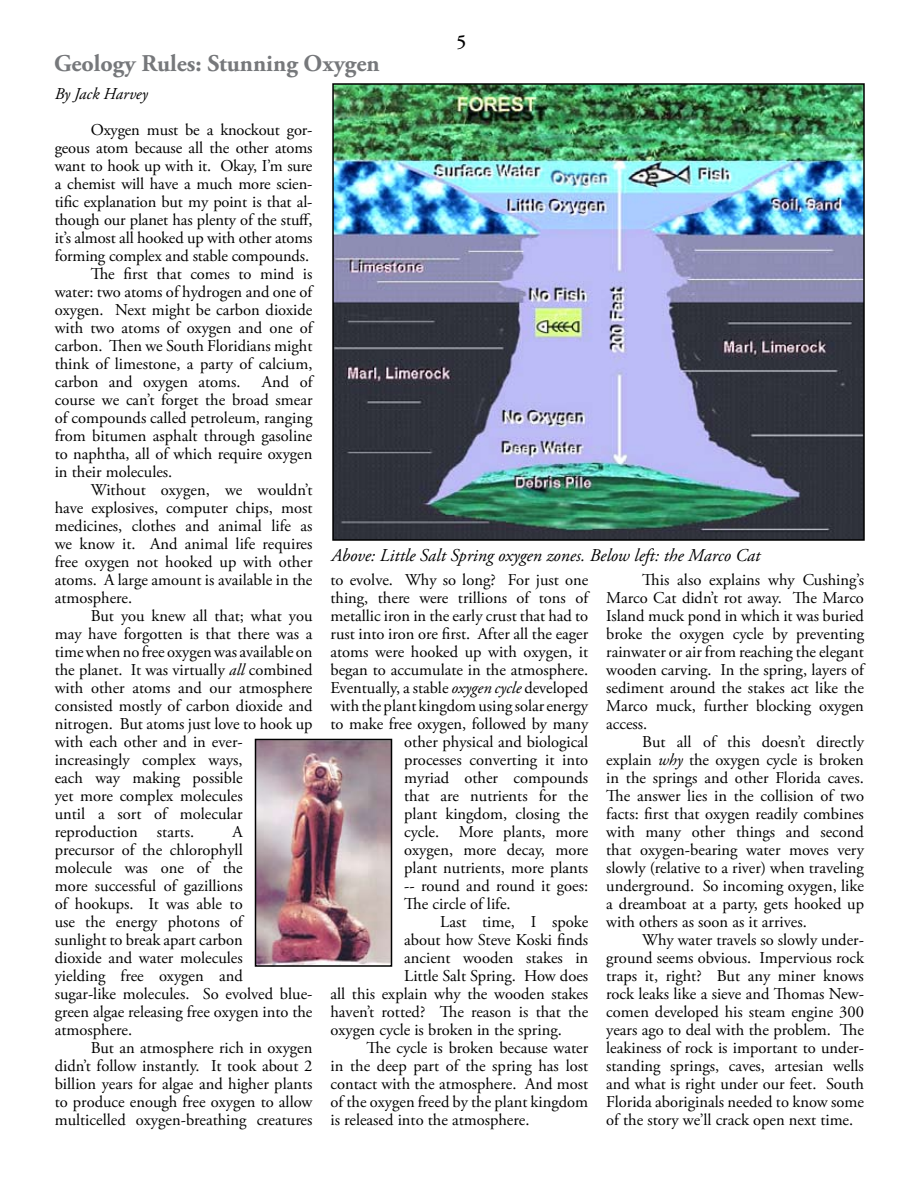
<style>
.page{position:relative;width:918px;height:1188px;background:#fff}
.page>*{position:absolute;margin:0;border:0;box-sizing:border-box;transform-origin:0 0}
.t1{font:700 24px "Adobe Garamond Pro";color:#76787b}
.t2{font:600 19.5px "Adobe Garamond Pro";color:#000}
.t3{font:italic 18px "Adobe Garamond Pro";color:#000}
.t4{font:16.5px/18px "Adobe Garamond Pro";color:#000;text-align:justify}
.t5{font:italic 16.5px "Adobe Garamond Pro";color:#000}
.s1{font-style:italic}
</style>
<div class="page">
<img style="left:335px;top:86px;width:527px;height:452px">
<div style="left:332px;top:83px;width:533px;height:458px;border:2px solid #000"></div>
<img style="left:258px;top:742px;width:131px;height:222px">
<div style="left:255px;top:739px;width:137px;height:228px;border:2px solid #000"></div>
<h1 class="t1" style="left:54px;top:50px;width:327px">Geology Rules: Stunning Oxygen</h1>
<p class="t2" style="left:457px;top:30px;width:11px">5</p>
<p class="t5" style="left:55px;top:84px;width:94px">By Jack Harvey</p>
<p class="t4" style="left:91px;top:121px;width:223px">Oxygen must be a knockout gor-</p>
<p class="t4" style="left:55px;top:139px;width:259px">geous atom because all the other atoms</p>
<p class="t4" style="left:55px;top:157px;width:259px">want to hook up with it. Okay, I’m sure</p>
<p class="t4" style="left:55px;top:175px;width:259px">a chemist will have a much more scien-</p>
<p class="t4" style="left:55px;top:193px;width:259px">tific explanation but my point is that al-</p>
<p class="t4" style="left:55px;top:211px;width:259px">though our planet has plenty of the stuff,</p>
<p class="t4" style="left:55px;top:229px;width:259px">it’s almost all hooked up with other atoms</p>
<p class="t4" style="left:55px;top:247px;width:256px">forming complex and stable compounds.</p>
<p class="t4" style="left:91px;top:265px;width:223px">The first that comes to mind is</p>
<p class="t4" style="left:55px;top:283px;width:259px">water: two atoms of hydrogen and one of</p>
<p class="t4" style="left:55px;top:301px;width:259px">oxygen. Next might be carbon dioxide</p>
<p class="t4" style="left:55px;top:319px;width:259px">with two atoms of oxygen and one of</p>
<p class="t4" style="left:55px;top:337px;width:259px">carbon. Then we South Floridians might</p>
<p class="t4" style="left:55px;top:355px;width:259px">think of limestone, a party of calcium,</p>
<p class="t4" style="left:55px;top:373px;width:188px">carbon and oxygen atoms.</p>
<p class="t4" style="left:55px;top:373px;width:259px;text-indent:207px">And of course we can’t forget the broad smear of compounds called petroleum, ranging from bitumen asphalt through gasoline to naphtha, all of which require oxygen in their molecules.</p>
<p class="t4" style="left:55px;top:481px;width:259px;text-indent:36px">Without oxygen, we wouldn’t have explosives, computer chips, most medicines, clothes and animal life as we know it. And animal life requires free oxygen not hooked up with other atoms. A large amount is available in the atmosphere.</p>
<p class="t4" style="left:55px;top:607px;width:259px;text-align:left;text-indent:36px">But you knew all that; what you may have forgotten is that there was a time when no free oxygen was available on the planet. It was virtually <span class="s1">all</span> combined with other atoms and our atmosphere consisted mostly of carbon dioxide and nitrogen. But atoms just love to hook up with each other and in ever&shy;increasingly complex ways,<br>each way making possible<br>yet more complex molecules<br>until a sort of molecular reproduction starts.</p>
<p class="t4" style="left:55px;top:823px;width:259px;text-align:left;text-indent:178px">A<br>precursor of the chlorophyll<br>molecule was one of the<br>more successful of gazillions<br>of hookups. It was able to<br>use the energy photons of<br>sunlight to break apart carbon<br>dioxide and water molecules<br>yielding free oxygen and<br>sugar-like molecules. So evolved blue&shy;green algae releasing free oxygen into the atmosphere.</p>
<p class="t4" style="left:55px;top:1039px;width:259px;text-indent:36px">But an atmosphere rich in oxygen didn’t follow instantly. It took about 2 billion years for algae and higher plants to produce enough free oxygen to allow multicelled oxygen-breathing creatures</p>
<p class="t3" style="left:332px;top:544px;width:430px">Above: Little Salt Spring oxygen zones. Below left: the Marco Cat</p>
<p class="t4" style="left:330px;top:572px;width:259px">to evolve. Why so long? For just one</p>
<p class="t4" style="left:330px;top:590px;width:259px">thing, there were trillions of tons of</p>
<p class="t4" style="left:330px;top:608px;width:259px">metallic iron in the early crust that had to</p>
<p class="t4" style="left:330px;top:626px;width:259px">rust into iron ore first. After all the eager</p>
<p class="t4" style="left:330px;top:644px;width:259px">atoms were hooked up with oxygen, it</p>
<p class="t4" style="left:330px;top:662px;width:259px">began to accumulate in the atmosphere.</p>
<p class="t4" style="left:330px;top:680px;width:259px">Eventually, a stable <span class="s1">oxygen cycle</span> developed</p>
<p class="t4" style="left:330px;top:698px;width:259px">with the plant kingdom using solar energy</p>
<p class="t4" style="left:330px;top:716px;width:259px">to make free oxygen, followed by many</p>
<p class="t4" style="left:404px;top:734px;width:185px">other physical and biological</p>
<p class="t4" style="left:404px;top:752px;width:186px">processes converting it into</p>
<p class="t4" style="left:404px;top:770px;width:186px">myriad other compounds</p>
<p class="t4" style="left:404px;top:788px;width:186px">that are nutrients for the</p>
<p class="t4" style="left:404px;top:806px;width:186px">plant kingdom, closing the</p>
<p class="t4" style="left:404px;top:824px;width:186px">cycle. More plants, more</p>
<p class="t4" style="left:404px;top:842px;width:185px">oxygen, more decay, more</p>
<p class="t4" style="left:404px;top:860px;width:185px">plant nutrients, more plants</p>
<p class="t4" style="left:404px;top:878px;width:185px">-- round and round it goes:</p>
<p class="t4" style="left:404px;top:896px;width:108px">The circle of life.</p>
<p class="t4" style="left:440px;top:914px;width:149px">Last time, I spoke</p>
<p class="t4" style="left:404px;top:932px;width:186px">about how Steve Koski finds</p>
<p class="t4" style="left:404px;top:950px;width:186px">ancient wooden stakes in</p>
<p class="t4" style="left:404px;top:968px;width:185px">Little Salt Spring. How does</p>
<p class="t4" style="left:330px;top:986px;width:259px">all this explain why the wooden stakes</p>
<p class="t4" style="left:330px;top:1004px;width:259px">haven’t rotted? The reason is that the</p>
<p class="t4" style="left:330px;top:1022px;width:233px">oxygen cycle is broken in the spring.</p>
<p class="t4" style="left:366px;top:1040px;width:223px">The cycle is broken because water</p>
<p class="t4" style="left:330px;top:1058px;width:259px">in the deep part of the spring has lost</p>
<p class="t4" style="left:330px;top:1076px;width:259px">contact with the atmosphere. And most</p>
<p class="t4" style="left:330px;top:1094px;width:259px">of the oxygen freed by the plant kingdom</p>
<p class="t4" style="left:330px;top:1112px;width:200px">is released into the atmosphere.</p>
<p class="t4" style="left:606px;top:572px;width:259px;text-indent:36px">This also explains why Cushing’s Marco Cat didn’t rot away. The Marco Island muck pond in which it was buried broke the oxygen cycle by preventing rainwater or air from reaching the elegant wooden carving. In the spring, layers of sediment around the stakes act like the Marco muck, further blocking oxygen access.</p>
<p class="t4" style="left:606px;top:734px;width:259px;text-indent:36px">But all of this doesn’t directly explain <span class="s1">why</span> the oxygen cycle is broken in the springs and other Florida caves.<br>The answer lies in the collision of two facts: first that oxygen readily combines with many other things and second that oxygen-bearing water moves very slowly (relative to a river) when traveling underground. So incoming oxygen, like a dreamboat at a party, gets hooked up with others as soon as it arrives.</p>
<p class="t4" style="left:606px;top:932px;width:259px;text-indent:36px">Why water travels so slowly under&shy;ground seems obvious. Impervious rock traps it, right? But any miner knows rock leaks like a sieve and Thomas New&shy;comen developed his steam engine 300 years ago to deal with the problem. The leakiness of rock is important to under&shy;standing springs, caves, artesian wells and what is right under our feet. South Florida aboriginals needed to know some of the story we’ll crack open next time.</p>
</div>
